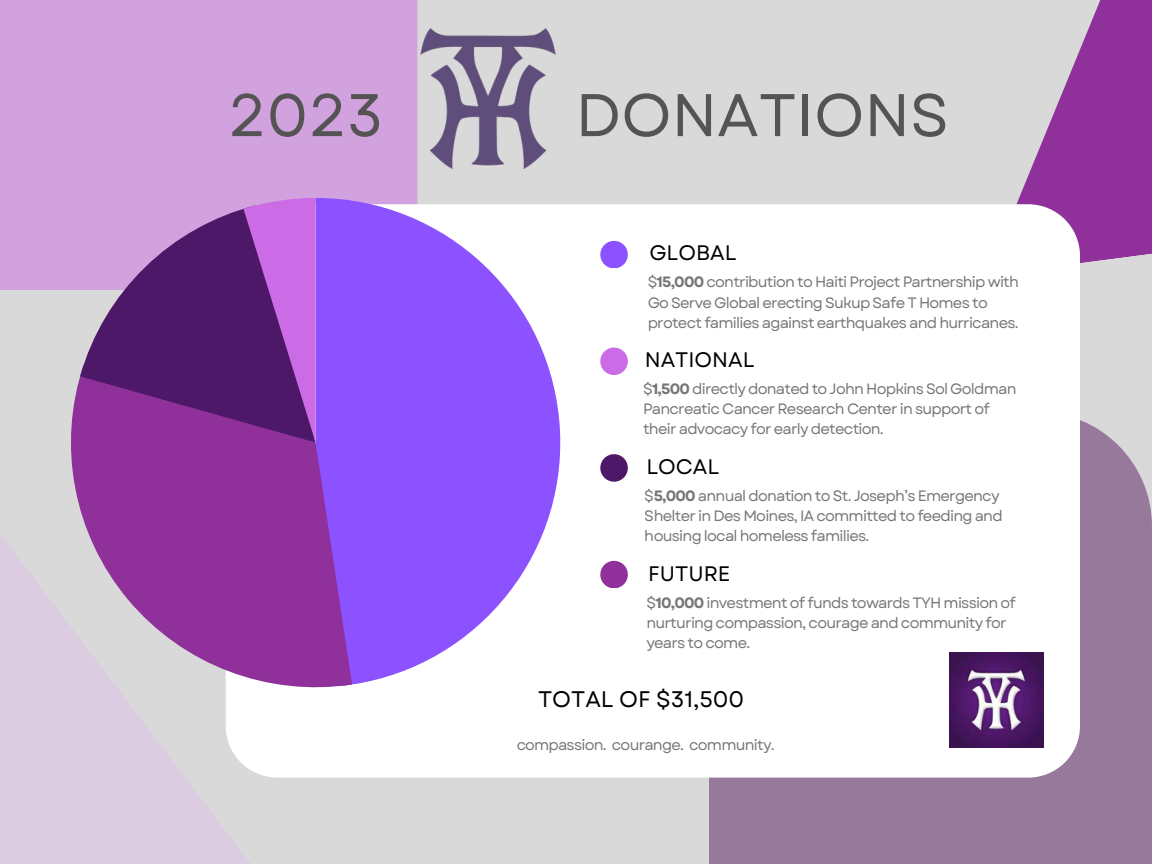
<style>
.page{position:relative;width:1152px;height:864px;background:#d9d9d9}
.page>*{position:absolute;margin:0;border:0;box-sizing:border-box;transform-origin:0 0}
.t1{font:60px "Garet";color:#545454}
.t2{font:22.5px "Garet";color:#000}
.t3{font:21px "Garet";color:#000}
.t4{font:15px/20.2px "Garet";letter-spacing:-.05em;color:#545454}
.s1{font-weight:700}
</style>
<div class="page">
<div style="left:0;top:0;width:417px;height:290px;background:#d2a2df"></div>
<div style="left:709px;top:412px;width:443px;height:452px;background:#97799c"></div>
<svg style="left:0;top:534px;width:250px;height:330px;fill:#dccce1"></svg>
<svg style="left:1016px;top:0;width:136px;height:263px;fill:#8f309b"></svg>
<div style="left:226px;top:204px;width:854px;height:574px;background:#fff"></div>
<svg style="left:316px;top:198px;width:244px;height:488px;background:#a87cfe"></svg>
<svg style="left:71px;top:365px;width:281px;height:322px;fill:#8f309b"></svg>
<svg style="left:80px;top:205px;width:164px;height:238px;fill:#4e1868"></svg>
<svg style="left:244px;top:198px;width:72px;height:245px;background:#9044aa"></svg>
<svg style="left:600px;top:241px;width:27px;height:27px"></svg>
<svg style="left:600px;top:348px;width:27px;height:27px"></svg>
<svg style="left:600px;top:454px;width:27px;height:27px"></svg>
<svg style="left:600px;top:561px;width:27px;height:27px"></svg>
<img style="left:949px;top:653px;width:95px;height:94px">
<img style="left:417px;top:0;width:139px;height:188px">
<p class="t1" style="left:228px;top:72px;width:157px">2023</p>
<p class="t1" style="left:576px;top:72px;width:375px">DONATIONS</p>
<p class="t3" style="left:649px;top:238px;width:89px">GLOBAL</p>
<p class="t4" style="left:648px;top:272px;width:373px">$<span class="s1">15,000</span> contribution to Haiti Project Partnership with<br>Go Serve Global erecting Sukup Safe T Homes to protect families against earthquakes and hurricanes.</p>
<p class="t3" style="left:645px;top:344px;width:111px">NATIONAL</p>
<p class="t4" style="left:643px;top:379px;width:375px">$<span class="s1">1,500</span> directly donated to John Hopkins Sol Goldman<br>Pancreatic Cancer Research Center in support of their advocacy for early detection.</p>
<p class="t3" style="left:646px;top:451px;width:74px">LOCAL</p>
<p class="t4" style="left:645px;top:486px;width:359px">$<span class="s1">5,000</span> annual donation to St. Joseph’s Emergency<br>Shelter in Des Moines, IA committed to feeding and housing local homeless families.</p>
<p class="t3" style="left:648px;top:558px;width:84px">FUTURE</p>
<p class="t4" style="left:646px;top:592px;width:371px">$<span class="s1">10,000</span> investment of funds towards TYH mission of nurturing compassion, courage and community for years to come.</p>
<p class="t2" style="left:538px;top:683px;width:208px">TOTAL OF $31,500</p>
<p class="t4" style="left:516px;top:735px;width:260px">compassion. courange. community.</p>
</div>
